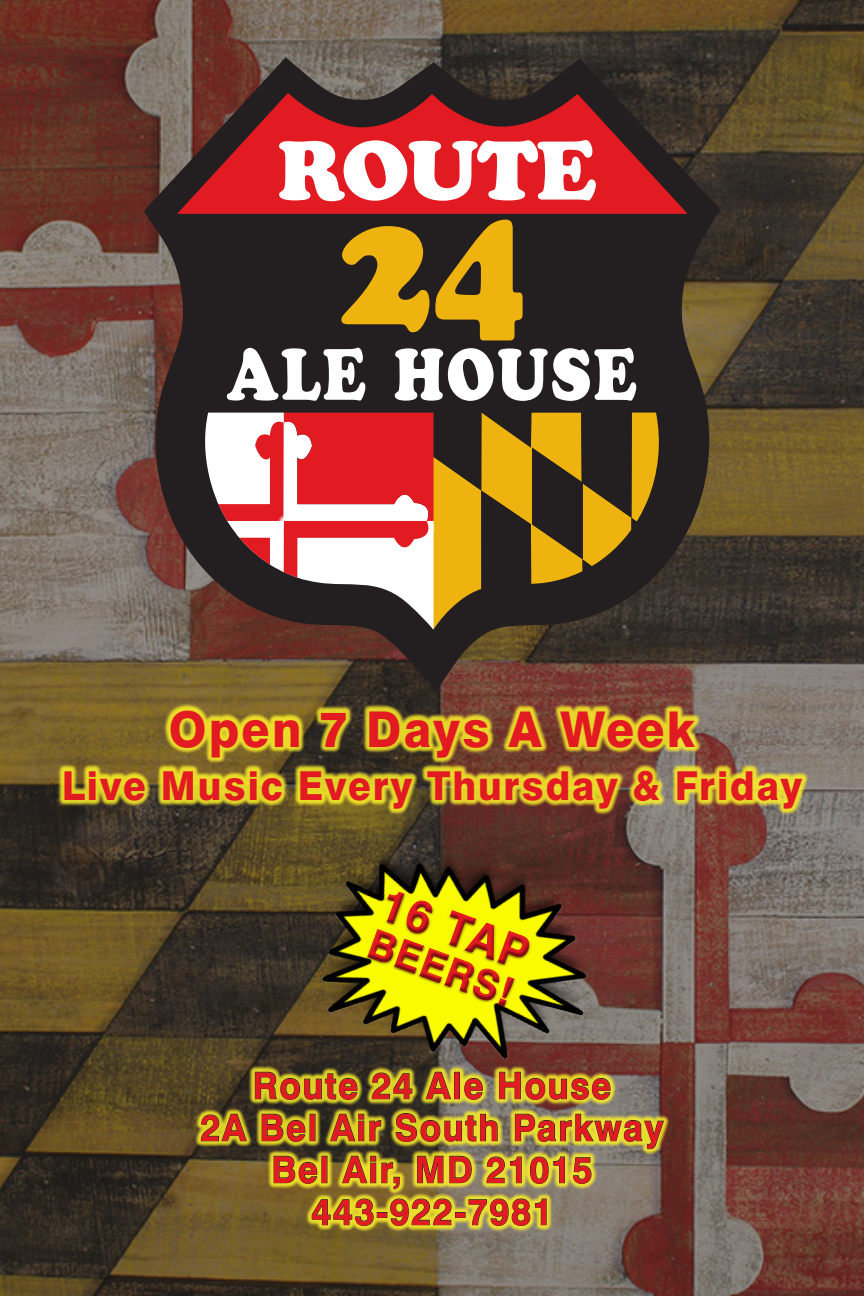
<style>
.page{position:relative;width:864px;height:1296px;background:#fff}
.page>*{position:absolute;margin:0;border:0;box-sizing:border-box;transform-origin:0 0}
.Descriptions{font:900 87px "Cooper";letter-spacing:-.02em;color:#fff}
.t1{font:800 49.3px "Swiss 721 BT";letter-spacing:.05em;color:#e21a21;scale:.95 1}
.t2{font:700 45.1px "Swiss 721 BT";color:#e21a21;scale:.95 1}
.t3{font:800 39.9px "Swiss 721 BT";letter-spacing:.05em;color:#e21a21;scale:.95 1}
.t4{font:700 39.9px "Swiss 721 BT";color:#e21a21;scale:.95 1}
.t5{font:700 36.8px "Swiss 721 BT";letter-spacing:.05em;color:#e21a21;scale:.95 1}
</style>
<div class="page">
<img style="left:0;top:0;width:864px;height:1296px">
<div style="left:194px;top:1065px;width:476px;height:168px;background:#fff229;opacity:.85"></div>
<svg style="left:255px;top:1072px;width:102px;height:28px;background:#b1a725"></svg>
<svg style="left:372px;top:1089px;width:40px;height:10px"></svg>
<svg style="left:426px;top:1089px;width:25px;height:10px"></svg>
<div style="left:454px;top:1072px;width:6px;height:27px;border:1px solid #231f20"></div>
<svg style="left:464px;top:1089px;width:19px;height:11px"></svg>
<svg style="left:499px;top:1089px;width:111px;height:11px"></svg>
<svg style="left:201px;top:1114px;width:46px;height:27px"></svg>
<svg style="left:262px;top:1114px;width:43px;height:28px"></svg>
<svg style="left:330px;top:1114px;width:34px;height:27px"></svg>
<svg style="left:370px;top:1120px;width:11px;height:21px"></svg>
<svg style="left:396px;top:1113px;width:101px;height:29px;background:#b6ac2d"></svg>
<svg style="left:515px;top:1114px;width:149px;height:35px;background:#b5ab3b"></svg>
<svg style="left:274px;top:1156px;width:43px;height:28px"></svg>
<svg style="left:342px;top:1156px;width:34px;height:27px"></svg>
<svg style="left:382px;top:1162px;width:18px;height:27px"></svg>
<svg style="left:417px;top:1156px;width:26px;height:27px"></svg>
<svg style="left:450px;top:1156px;width:22px;height:27px"></svg>
<svg style="left:487px;top:1157px;width:35px;height:26px"></svg>
<svg style="left:530px;top:1157px;width:35px;height:27px"></svg>
<svg style="left:573px;top:1157px;width:18px;height:27px"></svg>
<svg style="left:312px;top:1199px;width:62px;height:27px;background:#baad26"></svg>
<div style="left:377px;top:1212px;width:10px;height:6px;border:1px solid #231f20"></div>
<svg style="left:390px;top:1199px;width:61px;height:27px;background:#beb228"></svg>
<div style="left:455px;top:1212px;width:10px;height:6px;border:1px solid #231f20"></div>
<svg style="left:469px;top:1199px;width:77px;height:27px;background:#bfb433"></svg>
<div style="left:58px;top:764px;width:751px;height:51px;background:#fff229;opacity:.85"></div>
<div style="left:164px;top:704px;width:538px;height:61px;background:#fff229;opacity:.85"></div>
<img style="left:300px;top:824px;width:318px;height:265px">
<svg style="left:363px;top:885px;width:173px;height:128px;background:#d0c402"></svg>
<svg style="left:144px;top:57px;width:576px;height:634px;background:#574335"></svg>
<svg style="left:177px;top:94px;width:512px;height:554px;background:#2b2322"></svg>
<svg style="left:204px;top:412px;width:458px;height:218px"></svg>
<svg style="left:227px;top:348px;width:138px;height:53px"></svg>
<svg style="left:395px;top:348px;width:241px;height:53px"></svg>
<svg style="left:341px;top:226px;width:88px;height:106px;background:#a57d15"></svg>
<svg style="left:435px;top:220px;width:88px;height:120px;background:#957117"></svg>
<svg style="left:177px;top:93px;width:511px;height:121px;background:#aa1f23"></svg>
<p class="Descriptions" style="left:278px;top:120px;width:320px">ROUTE</p>
<p class="t1" style="left:169px;top:699px;width:556px">Open 7 Days A Week</p>
<p class="t3" style="left:62px;top:761px;width:781px">Live Music Every Thursday &amp; Friday</p>
<p class="t2" style="left:392px;top:877px;width:163px;rotate:20deg">16 TAP</p>
<p class="t4" style="left:379px;top:919px;width:160px;rotate:20deg">BEERS!</p>
<p class="t5" style="left:253px;top:1063px;width:379px">Route 24 Ale House</p>
<p class="t5" style="left:201px;top:1105px;width:489px">2A Bel Air South Parkway</p>
<p class="t5" style="left:272px;top:1147px;width:339px">Bel Air, MD 21015</p>
<p class="t5" style="left:311px;top:1189px;width:255px">443-922-7981</p>
</div>
